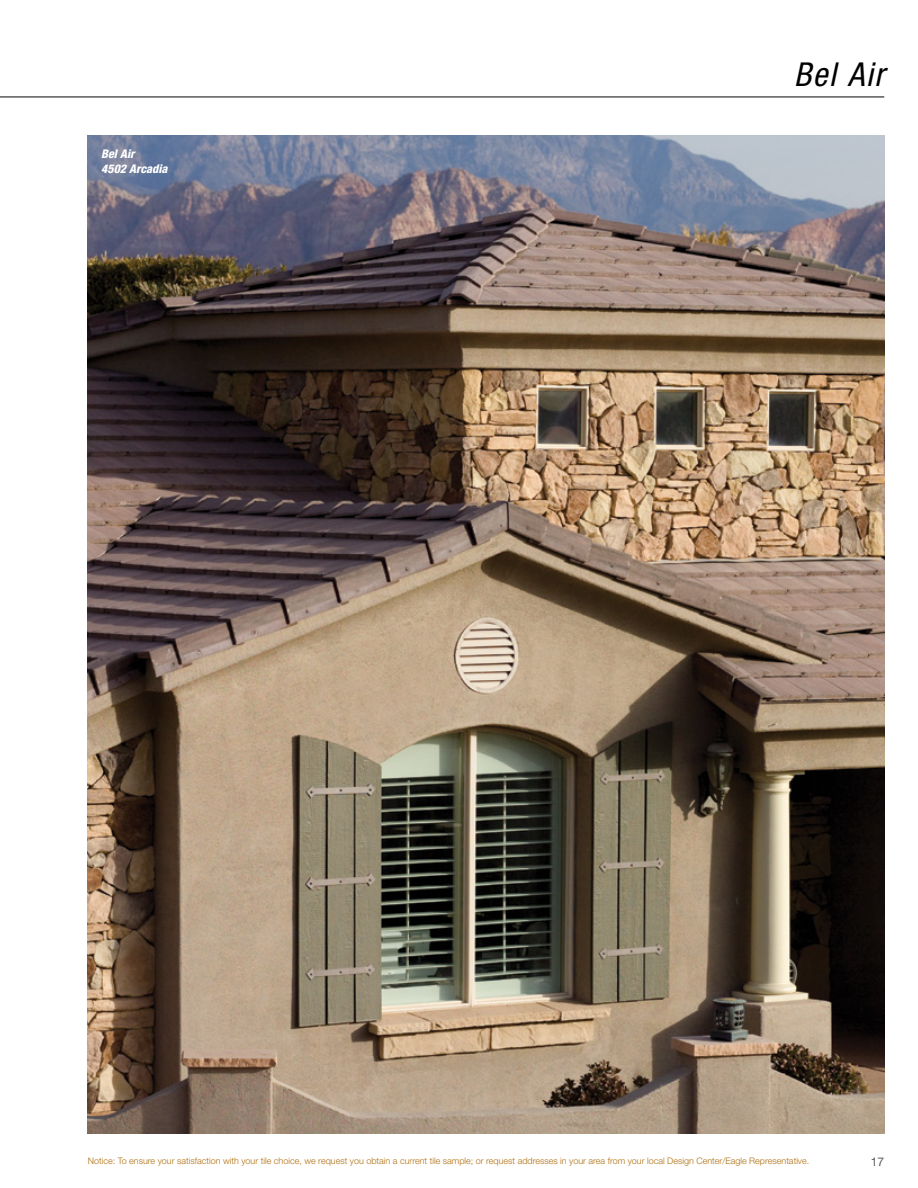
<style>
.page{position:relative;width:918px;height:1188px;background:#fff}
.page>*{position:absolute;margin:0;border:0;box-sizing:border-box;transform-origin:0 0}
.t1{font:italic condensed 33px "Helvetica Neue";letter-spacing:.05em;color:#000}
.t2{font:italic 800 condensed 12px/15px "Helvetica Neue";color:#fff}
.t3{font:12px "Helvetica Neue";color:#58595b}
.t4{font:300 9px "Helvetica Neue";color:#b06e0e}
</style>
<div class="page">
<hr style="left:0;top:96px;width:884px;height:2px;background:#58595b">
<img style="left:88px;top:135px;width:796px;height:999px">
<h2 class="t2" style="left:101px;top:146px;width:68px">Bel Air<br>4502 Arcadia</h2>
<h1 class="t1" style="left:794px;top:55px;width:92px">Bel Air</h1>
<p class="t4" style="left:88px;top:1156px;width:723px">Notice: To ensure your satisfaction with your tile choice, we request you obtain a current tile sample; or request addresses in your area from your local Design Center/Eagle Representative.</p>
<h2 class="t3" style="left:871px;top:1154px;width:15px">17</h2>
</div>
